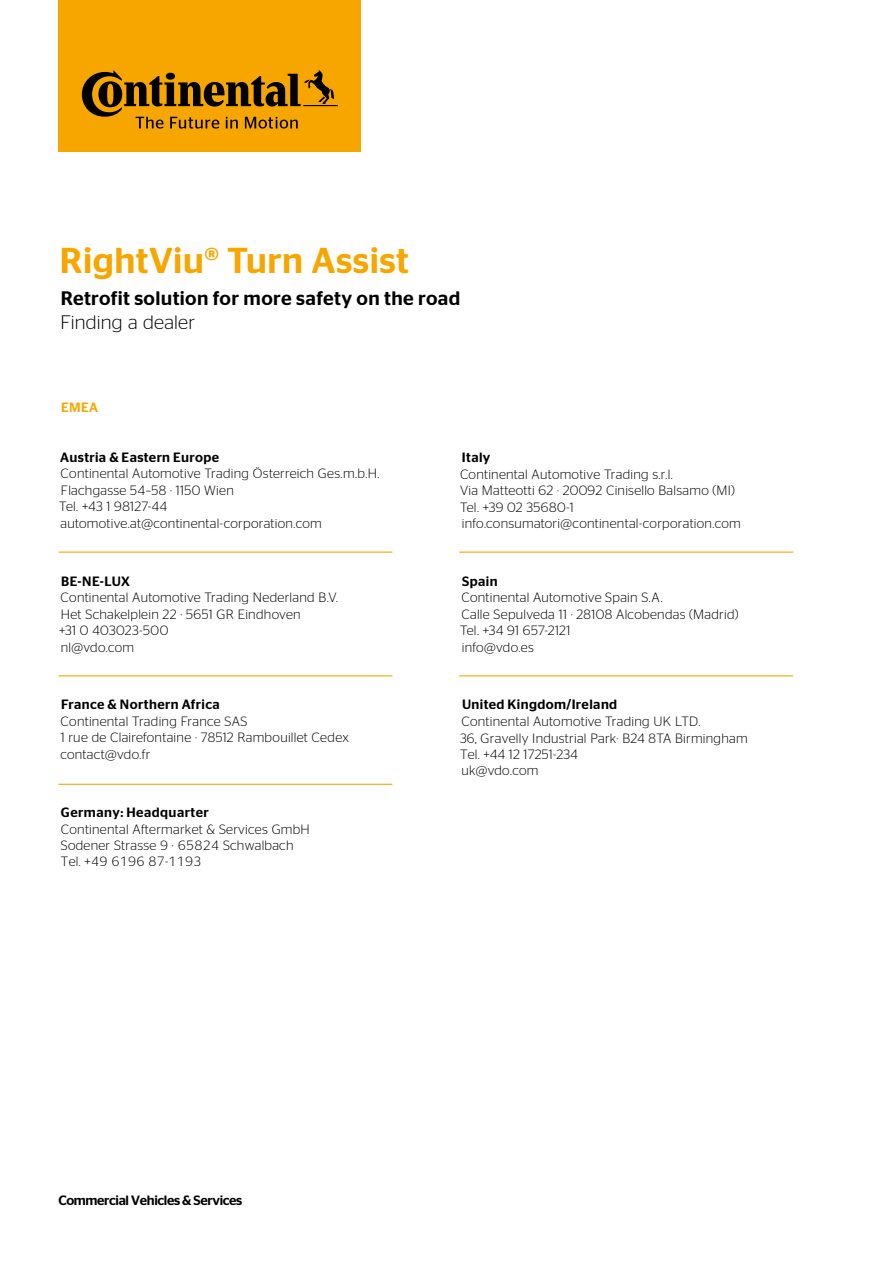
<style>
.page{position:relative;width:893px;height:1263px;background:#fff}
.page>*{position:absolute;margin:0;border:0;box-sizing:border-box;transform-origin:0 0}
.t1{font:500 36px "Continental Stag Sans";letter-spacing:.01em;color:#f7a600}
.t2{font:500 19.5px "Continental Stag Sans";letter-spacing:.015em;color:#000}
.t3{font:300 19.5px "Continental Stag Sans";letter-spacing:.01em;color:#000}
.t4{font:300 13.5px/16.5px "Continental Stag Sans";letter-spacing:.02em;color:#000}
.t5{font:500 13.5px "Continental Stag Sans";letter-spacing:.03em;color:#000}
.t6{font:500 13.5px "Continental Stag Sans";letter-spacing:-.025em;color:#000}
.t7{font:500 13.5px "Continental Stag Sans";color:#f7a600}
</style>
<div class="page">
<hr style="left:58px;top:551px;width:334px;height:2px;background:#f7a600">
<hr style="left:459px;top:551px;width:334px;height:2px;background:#f7a600">
<hr style="left:58px;top:675px;width:334px;height:1px;background:#f7a600">
<hr style="left:459px;top:675px;width:334px;height:1px;background:#f7a600">
<hr style="left:58px;top:784px;width:334px;height:1px;background:#f7a600">
<div style="left:58px;top:0;width:303px;height:152px;background:#f7a600"></div>
<svg style="left:82px;top:70px;width:256px;height:59px"></svg>
<h1 class="t1" style="left:60px;top:240px;width:351px">RightViu® Turn Assist</h1>
<h2 class="t2" style="left:61px;top:287px;width:401px">Retrofit solution for more safety on the road</h2>
<h2 class="t3" style="left:60px;top:312px;width:136px">Finding a dealer</h2>
<p class="t7" style="left:61px;top:399px;width:39px">EMEA</p>
<p class="t5" style="left:60px;top:449px;width:161px">Austria &amp; Eastern Europe</p>
<p class="t4" style="left:59px;top:465px;width:322px">Continental Automotive Trading Österreich Ges.m.b.H.<br>Flachgasse 54–58 · 1150 Wien<br>Tel. +43 1 98127-44 automotive.at@continental-corporation.com</p>
<p class="t5" style="left:61px;top:573px;width:70px">BE-NE-LUX</p>
<p class="t4" style="left:59px;top:589px;width:280px">Continental Automotive Trading Nederland B.V.<br>Het Schakelplein 22 · 5651 GR Eindhoven<br>+31 0 403023-500<br>nl@vdo.com</p>
<p class="t5" style="left:61px;top:697px;width:160px">France &amp; Northern Africa</p>
<p class="t4" style="left:60px;top:713px;width:290px">Continental Trading France SAS<br>1 rue de Clairefontaine · 78512 Rambouillet Cedex contact@vdo.fr</p>
<p class="t5" style="left:61px;top:804px;width:149px">Germany: Headquarter</p>
<p class="t4" style="left:61px;top:821px;width:250px">Continental Aftermarket &amp; Services GmbH<br>Sodener Strasse 9 · 65824 Schwalbach<br>Tel. +49 6196 87-1193</p>
<p class="t5" style="left:462px;top:449px;width:30px">Italy</p>
<p class="t4" style="left:460px;top:466px;width:282px">Continental Automotive Trading s.r.l.<br>Via Matteotti 62 · 20092 Cinisello Balsamo (MI)<br>Tel. +39 02 35680-1 info.consumatori@continental-corporation.com</p>
<p class="t5" style="left:462px;top:573px;width:37px">Spain</p>
<p class="t4" style="left:460px;top:589px;width:280px">Continental Automotive Spain S.A.<br>Calle Sepulveda 11 · 28108 Alcobendas (Madrid)<br>Tel. +34 91 657-2121<br>info@vdo.es</p>
<p class="t5" style="left:462px;top:697px;width:157px">United Kingdom/Ireland</p>
<p class="t4" style="left:460px;top:713px;width:289px">Continental Automotive Trading UK LTD.<br>36, Gravelly Industrial Park· B24 8TA Birmingham<br>Tel. +44 12 17251-234<br>uk@vdo.com</p>
<p class="t6" style="left:58px;top:1192px;width:185px">Commercial Vehicles &amp; Services</p>
</div>
